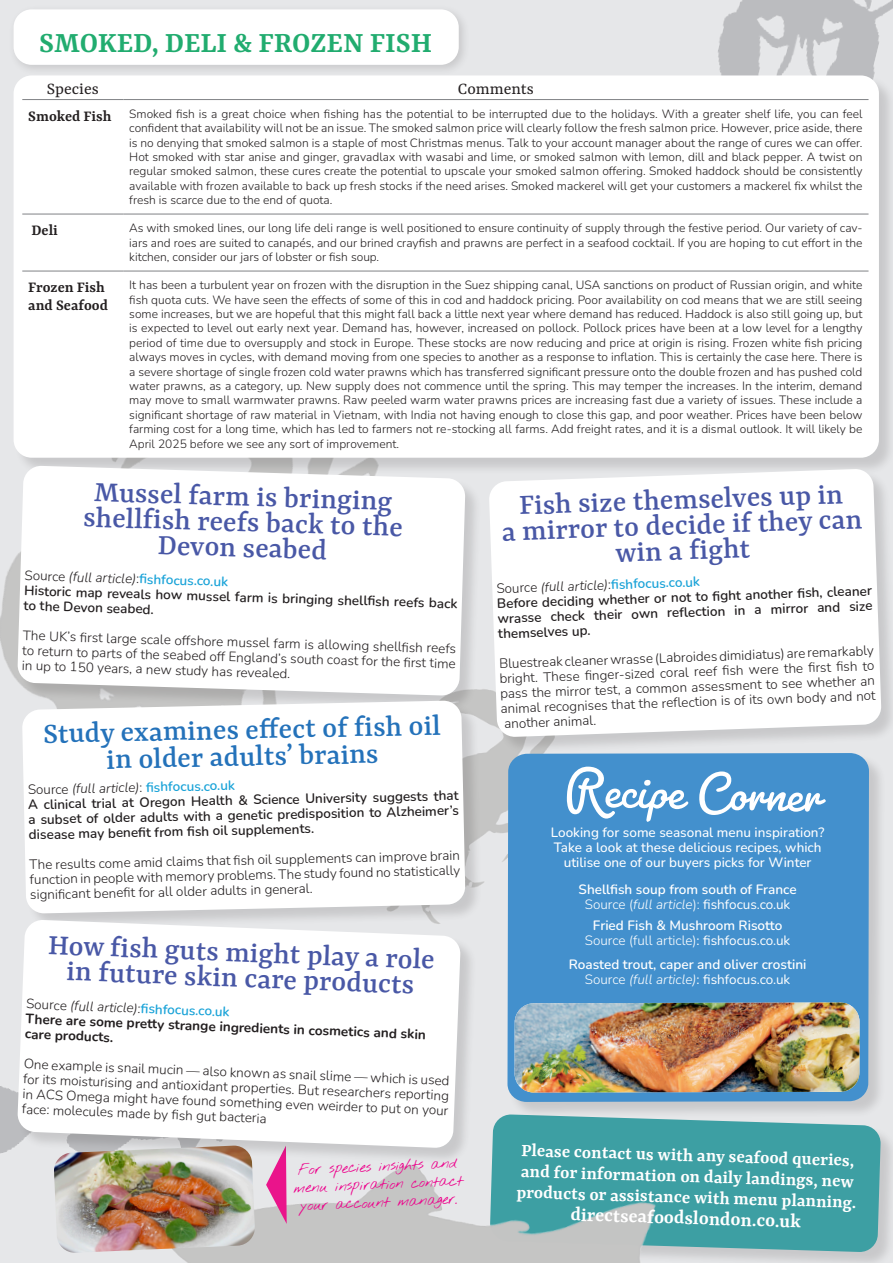
<style>
.page{position:relative;width:893px;height:1263px;background:#e6e7e9}
.page>*{position:absolute;margin:0;border:0;box-sizing:border-box;transform-origin:0 0}
.t1{font:57px "Pacifico";color:#fff}
.t2{font:500 31.5px/25.5px "Rasa";color:#4958a6;text-align:center}
.t3{font:500 31.5px/27px "Rasa";color:#2472ba;text-align:center}
.t4{font:600 31.5px "Rasa";color:#21ac6f}
.t5{font:600 21px "Rasa";color:#fff}
.t6{font:600 19.5px/21px "Rasa";color:#fff}
.t7{font:18px "Rasa";color:#231f20}
.t8{font:600 16.5px/18px "Rasa";color:#231f20}
.t9{font:15px/18px "Nothing You Could Do";color:#ed028c;text-align:center}
.t10{font:300 13.5px/15.1px "Nunito";color:#231f20;text-align:justify}
.t11{font:600 13.5px/15.1px "Nunito";color:#231f20;text-align:justify}
.t12{font:600 13.5px "Nunito";color:#1aa3d8}
.t13{font:500 13.5px "Nunito";color:#fff}
.t14{font:600 13.5px "Nunito";color:#fff}
.t15{font:13.5px "Nunito";color:#fff}
.t16{font:700 13.5px/14.2px "Nunito";color:#231f20}
.t17{font:300 13.5px "Nunito";color:#fff}
.t18{font:300 12px/14.4px "Nunito";color:#231f20;text-align:justify}
.s1{font-weight:300;color:#231f20}
.s2{font-weight:300;font-style:italic;color:#231f20}
.s3{font-weight:300}
.s4{font-weight:300;font-style:italic}
.s5{font-weight:400}
</style>
<div class="page">
<div style="left:491px;top:1115px;width:402px;height:148px;background:#231f20;opacity:.15"></div>
<div style="left:491px;top:1114px;width:390px;height:138px;background:#3d9fa3"></div>
<img style="left:718px;top:0;width:175px;height:76px">
<img style="left:0;top:1086px;width:17px;height:68px">
<img style="left:176px;top:1141px;width:530px;height:122px">
<img style="left:482px;top:689px;width:25px;height:195px">
<div style="left:15px;top:76px;width:878px;height:399px;background:#231f20;opacity:.15"></div>
<div style="left:14px;top:75px;width:865px;height:383px;background:#fff;border-radius:18px"></div>
<div style="left:8px;top:4px;width:462px;height:72px;background:#231f20;opacity:.15"></div>
<div style="left:14px;top:9px;width:445px;height:56px;background:#fff;border-radius:18px"></div>
<div style="left:19px;top:467px;width:463px;height:245px;background:#231f20;opacity:.15"></div>
<svg style="left:17px;top:466px;width:448px;height:230px;fill:#fff"></svg>
<img style="left:54px;top:1165px;width:201px;height:88px">
<svg style="left:266px;top:1165px;width:21px;height:59px"></svg>
<div style="left:23px;top:702px;width:459px;height:229px;background:#231f20;opacity:.15"></div>
<div style="left:22px;top:700px;width:443px;height:213px;background:#fff"></div>
<hr style="left:22px;top:99px;width:101px;height:1px;background:#808285">
<hr style="left:123px;top:99px;width:745px;height:1px;background:#808285">
<hr style="left:22px;top:214px;width:101px;height:1px;background:#808285">
<hr style="left:123px;top:214px;width:745px;height:1px;background:#808285">
<hr style="left:22px;top:271px;width:101px;height:1px;background:#808285">
<hr style="left:123px;top:271px;width:745px;height:1px;background:#808285">
<div style="left:508px;top:754px;width:378px;height:365px;background:#231f20;opacity:.15"></div>
<div style="left:507px;top:754px;width:362px;height:348px;background:#4390cd"></div>
<img style="left:515px;top:1002px;width:344px;height:90px">
<div style="left:490px;top:470px;width:403px;height:284px;background:#231f20;opacity:.15"></div>
<div style="left:489px;top:469px;width:392px;height:268px;background:#fff"></div>
<div style="left:19px;top:921px;width:458px;height:244px;background:#231f20;opacity:.15"></div>
<svg style="left:17px;top:920px;width:444px;height:228px;fill:#fff"></svg>
<p class="t4" style="left:39px;top:23px;width:394px">SMOKED, DELI &amp; FROZEN FISH</p>
<p class="t7" style="left:47px;top:78px;width:53px">Species</p>
<p class="t7" style="left:458px;top:78px;width:77px">Comments</p>
<p class="t8" style="left:28px;top:108px;width:85px">Smoked Fish</p>
<p class="t18" style="left:129px;top:106px;width:735px">Smoked fish is a great choice when fishing has the potential to be interrupted due to the holidays. With a greater shelf life, you can feel confident that availability will not be an issue. The smoked salmon price will clearly follow the fresh salmon price. However, price aside, there is no denying that smoked salmon is a staple of most Christmas menus. Talk to your account manager about the range of cures we can offer.<br>Hot smoked with star anise and ginger, gravadlax with wasabi and lime, or smoked salmon with lemon, dill and black pepper. A twist on regular smoked salmon, these cures create the potential to upscale your smoked salmon offering. Smoked haddock should be consistently available with frozen available to back up fresh stocks if the need arises. Smoked mackerel will get your customers a mackerel fix whilst the fresh is scarce due to the end of quota.</p>
<p class="t8" style="left:32px;top:222px;width:28px">Deli</p>
<p class="t18" style="left:129px;top:220px;width:735px">As with smoked lines, our long life deli range is well positioned to ensure continuity of supply through the festive period. Our variety of cav&shy;iars and roes are suited to canapés, and our brined crayfish and prawns are perfect in a seafood cocktail. If you are hoping to cut effort in the kitchen, consider our jars of lobster or fish soup.</p>
<p class="t8" style="left:28px;top:279px;width:81px">Frozen Fish and Seafood</p>
<p class="t18" style="left:129px;top:277px;width:735px">It has been a turbulent year on frozen with the disruption in the Suez shipping canal, USA sanctions on product of Russian origin, and white fish quota cuts. We have seen the effects of some of this in cod and haddock pricing. Poor availability on cod means that we are still seeing some increases, but we are hopeful that this might fall back a little next year where demand has reduced. Haddock is also still going up, but is expected to level out early next year. Demand has, however, increased on pollock. Pollock prices have been at a low level for a lengthy period of time due to oversupply and stock in Europe. These stocks are now reducing and price at origin is rising. Frozen white fish pricing always moves in cycles, with demand moving from one species to another as a response to inflation. This is certainly the case here. There is a severe shortage of single frozen cold water prawns which has transferred significant pressure onto the double frozen and has pushed cold water prawns, as a category, up. New supply does not commence until the spring. This may temper the increases. In the interim, demand may move to small warmwater prawns. Raw peeled warm water prawns prices are increasing fast due a variety of issues. These include a significant shortage of raw material in Vietnam, with India not having enough to close this gap, and poor weather. Prices have been below farming cost for a long time, which has led to farmers not re-stocking all farms. Add freight rates, and it is a dismal outlook. It will likely be April 2025 before we see any sort of improvement.</p>
<p class="t2" style="left:85px;top:480px;width:321px;rotate:2deg">Mussel farm is bringing shellfish reefs back to the</p>
<p class="t2" style="left:158px;top:533px;width:171px;rotate:2deg">Devon seabed</p>
<p class="t12" style="left:25px;top:565px;width:205px;rotate:2deg"><span class="s1">Source</span> <span class="s2">(full article)</span><span class="s1">:</span>fi shfocus.co.uk</p>
<p class="t11" style="left:25px;top:581px;width:435px;line-height:15.8px;rotate:2deg">Historic map reveals how mussel farm is bringing shellfi sh reefs back to the Devon seabed.</p>
<p class="t10" style="left:23px;top:626px;width:435px;rotate:2deg">The UK’s fi rst large scale offshore mussel farm is allowing shellfi sh reefs to return to parts of the seabed off England’s south coast for the fi rst time in up to 150 years, a new study has revealed.</p>
<p class="t3" style="left:43px;top:721px;width:399px;rotate:-1deg">Study examines eff ect of fish oil in older adults’ brains</p>
<p class="t12" style="left:28px;top:779px;width:209px;rotate:-1deg"><span class="s1">Source</span> <span class="s2">(full article)</span><span class="s1">:</span> fi shfocus.co.uk</p>
<p class="t11" style="left:28px;top:796px;width:432px;rotate:-1deg">A clinical trial at Oregon Health &amp; Science University suggests that a subset of older adults with a genetic predisposition to Alzheimer’s disease may benefi t from fi sh oil supplements.</p>
<p class="t10" style="left:29px;top:856px;width:432px;rotate:-1deg">The results come amid claims that fi sh oil supplements can improve brain function in people with memory problems. The study found no statistically signifi cant benefi t for all older adults in general.</p>
<p class="t2" style="left:48px;top:934px;width:388px;rotate:2deg">How fish guts might play a role in future skin care products</p>
<p class="t12" style="left:27px;top:995px;width:205px;rotate:2deg"><span class="s1">Source</span> <span class="s2">(full article)</span><span class="s1">:</span>f shfocus.co.uk</p>
<p class="t16" style="left:26px;top:1012px;width:402px;rotate:2deg">There are some pretty strange ingredients in cosmetics and skin care products.</p>
<p class="t10" style="left:24px;top:1057px;width:428px;rotate:2deg">One example is snail mucin — also known as snail slime — which is used for its moisturising and antioxidant properties. But researchers reporting in ACS Omega might have found something even weirder to put on your face: molecules made by fi sh gut bacteria</p>
<p class="t9" style="left:292px;top:1162px;width:171px;rotate:-3deg">For species insights and menu inspiration contact your account manager.</p>
<p class="t2" style="left:500px;top:495px;width:362px;rotate:-2deg">Fish size themselves up in<br>a mirror to decide if they can win a fight</p>
<p class="t12" style="left:496px;top:579px;width:205px;rotate:-2deg"><span class="s1">Source</span> <span class="s2">(full article)</span><span class="s1">:</span>fi shfocus.co.uk</p>
<p class="t11" style="left:497px;top:595px;width:376px;rotate:-2deg">Before deciding whether or not to fi ght another fi sh, cleaner wrasse check their own refl ection in a mirror and size themselves up.</p>
<p class="t10" style="left:499px;top:655px;width:377px;rotate:-2deg">Bluestreak cleaner wrasse (Labroides dimidiatus) are remarkably bright. These fi nger-sized coral reef fi sh were the fi rst fi sh to pass the mirror test, a common assessment to see whether an animal recognises that the refl ection is of its own body and not another animal.</p>
<p class="t1" style="left:563px;top:754px;width:260px;rotate:1deg">Recipe Corner</p>
<p class="t13" style="left:551px;top:823px;width:275px">Looking for some seasonal menu inspiration?</p>
<p class="t13" style="left:554px;top:838px;width:269px">Take a look at these delicious recipes, which</p>
<p class="t13" style="left:564px;top:853px;width:249px">utilise one of our buyers picks for Winter</p>
<p class="t14" style="left:579px;top:880px;width:219px">Shellfish soup from south of France</p>
<p class="t15" style="left:585px;top:895px;width:207px"><span class="s3">Source (</span><span class="s4">full article</span><span class="s3">):</span> fishfocus.co.uk</p>
<p class="t14" style="left:593px;top:916px;width:191px">Fried Fish &amp; Mushroom Risotto</p>
<p class="t17" style="left:585px;top:931px;width:207px">Source (full article)<span class="s5">: fishfocus.co.uk</span></p>
<p class="t14" style="left:569px;top:955px;width:239px">Roasted trout, caper and oliver crostini</p>
<p class="t15" style="left:585px;top:970px;width:207px"><span class="s3">Source</span> <span class="s4">(full article)</span>: fishfocus.co.uk</p>
<p class="t6" style="left:518px;top:1139px;width:341px;rotate:2deg">Please contact us with any seafood queries, and for information on daily landings, new products or assistance with menu planning.</p>
<p class="t5" style="left:571px;top:1201px;width:232px;rotate:2deg">directseafoodslondon.co.uk</p>
</div>
